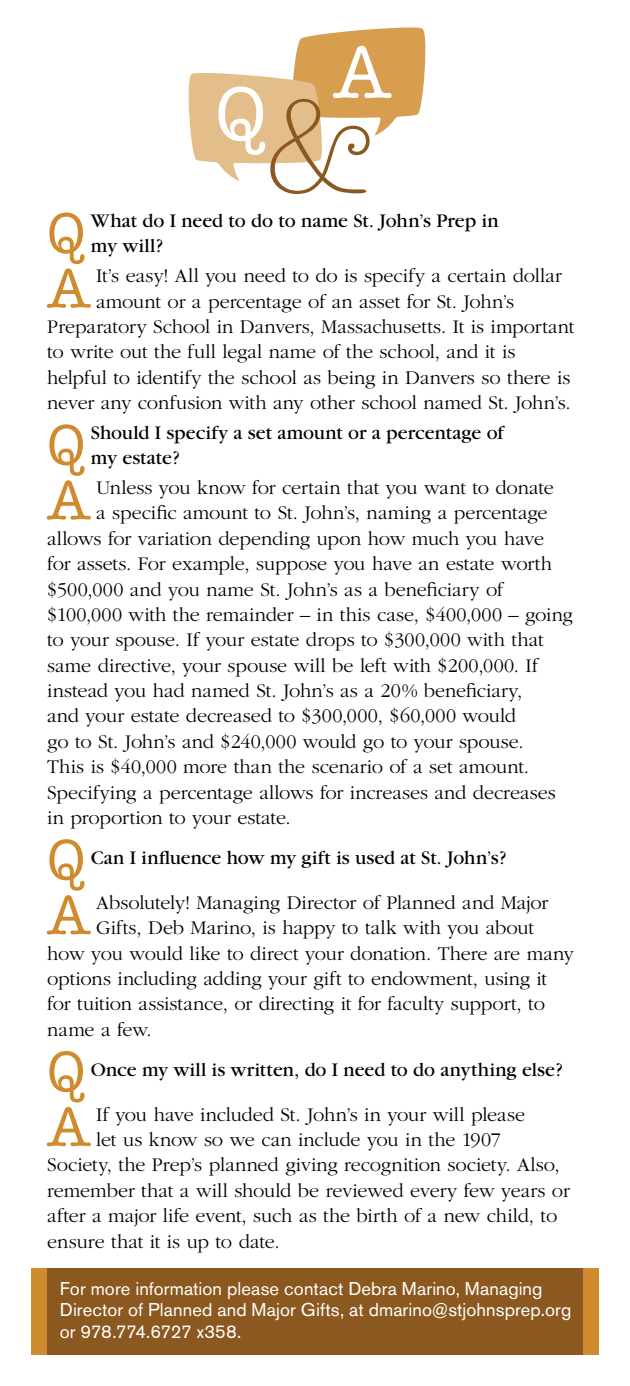
<style>
.page{position:relative;width:630px;height:1386px;background:#fff}
.page>*{position:absolute;margin:0;border:0;box-sizing:border-box;transform-origin:0 0}
.t1{font:57.93px "American Typewriter";color:#cf8b2d}
.t2{font:300 20.12px "Garamond";letter-spacing:-.005em;color:#000}
.t3{font:20.12px/25.4px "Garamond";color:#000}
.t4{font:18.38px/21.9px "Akzidenz Grotesk Pro";letter-spacing:.005em;color:#fff}
</style>
<div class="page">
<svg style="left:189px;top:27px;width:236px;height:167px"></svg>
<div style="left:32px;top:1268px;width:566px;height:86px;background:#8b5920"></div>
<div style="left:32px;top:1268px;width:15px;height:86px;background:#cf8b2d"></div>
<div style="left:583px;top:1268px;width:15px;height:86px;background:#cf8b2d"></div>
<h1 class="t1" style="left:47px;top:189px;width:39px">Q</h1>
<p class="t3" style="left:91px;top:208px;width:409px">What do I need to do to name St. John’s Prep in my will?</p>
<h1 class="t1" style="left:47px;top:244px;width:45px">A</h1>
<p class="t2" style="left:96px;top:265px;width:467px">It’s easy! All you need to do is specify a certain dollar</p>
<p class="t2" style="left:96px;top:291px;width:419px">amount or a percentage of an asset for St. John’s</p>
<p class="t2" style="left:47px;top:316px;width:529px">Preparatory School in Danvers, Massachusetts. It is important</p>
<p class="t2" style="left:47px;top:341px;width:470px">to write out the full legal name of the school, and it is</p>
<p class="t2" style="left:47px;top:367px;width:525px">helpful to identify the school as being in Danvers so there is</p>
<p class="t2" style="left:47px;top:392px;width:525px">never any confusion with any other school named St. John’s.</p>
<h1 class="t1" style="left:47px;top:401px;width:39px">Q</h1>
<p class="t3" style="left:91px;top:420px;width:414px">Should I specify a set amount or a percentage of my estate?</p>
<h1 class="t1" style="left:47px;top:456px;width:45px">A</h1>
<p class="t2" style="left:96px;top:477px;width:459px">Unless you know for certain that you want to donate</p>
<p class="t2" style="left:96px;top:502px;width:453px">a specific amount to St. John’s, naming a percentage</p>
<p class="t2" style="left:47px;top:528px;width:498px">allows for variation depending upon how much you have</p>
<p class="t2" style="left:47px;top:553px;width:506px">for assets. For example, suppose you have an estate worth</p>
<p class="t2" style="left:47px;top:579px;width:457px">$500,000 and you name St. John’s as a beneficiary of</p>
<p class="t2" style="left:47px;top:604px;width:527px">$100,000 with the remainder – in this case, $400,000 – going</p>
<p class="t2" style="left:47px;top:629px;width:498px">to your spouse. If your estate drops to $300,000 with that</p>
<p class="t2" style="left:47px;top:655px;width:493px">same directive, your spouse will be left with $200,000. If</p>
<p class="t2" style="left:47px;top:680px;width:477px">instead you had named St. John’s as a 20% beneficiary,</p>
<p class="t2" style="left:47px;top:705px;width:470px">and your estate decreased to $300,000, $60,000 would</p>
<p class="t2" style="left:47px;top:731px;width:478px">go to St. John’s and $240,000 would go to your spouse.</p>
<p class="t2" style="left:47px;top:756px;width:483px">This is $40,000 more than the scenario of a set amount.</p>
<p class="t2" style="left:47px;top:782px;width:510px">Specifying a percentage allows for increases and decreases</p>
<p class="t2" style="left:47px;top:807px;width:245px">in proportion to your estate.</p>
<h1 class="t1" style="left:47px;top:816px;width:39px">Q</h1>
<p class="t3" style="left:91px;top:845px;width:417px">Can I influence how my gift is used at St. John’s?</p>
<h1 class="t1" style="left:47px;top:871px;width:45px">A</h1>
<p class="t2" style="left:96px;top:892px;width:454px">Absolutely! Managing Director of Planned and Major</p>
<p class="t2" style="left:96px;top:917px;width:439px">Gifts, Deb Marino, is happy to talk with you about</p>
<p class="t2" style="left:47px;top:943px;width:528px">how you would like to direct your donation. There are many</p>
<p class="t2" style="left:47px;top:968px;width:501px">options including adding your gift to endowment, using it</p>
<p class="t2" style="left:47px;top:993px;width:499px">for tuition assistance, or directing it for faculty support, to</p>
<p class="t2" style="left:47px;top:1019px;width:106px">name a few.</p>
<h1 class="t1" style="left:47px;top:1027px;width:39px">Q</h1>
<p class="t3" style="left:91px;top:1057px;width:473px">Once my will is written, do I need to do anything else?</p>
<h1 class="t1" style="left:47px;top:1083px;width:45px">A</h1>
<p class="t2" style="left:96px;top:1104px;width:430px">If you have included St. John’s in your will please</p>
<p class="t2" style="left:96px;top:1129px;width:406px">let us know so we can include you in the 1907</p>
<p class="t2" style="left:47px;top:1154px;width:514px">Society, the Prep’s planned giving recognition society. Also,</p>
<p class="t2" style="left:47px;top:1180px;width:524px">remember that a will should be reviewed every few years or</p>
<p class="t2" style="left:47px;top:1205px;width:512px">after a major life event, such as the birth of a new child, to</p>
<p class="t2" style="left:47px;top:1231px;width:234px">ensure that it is up to date.</p>
<p class="t4" style="left:60px;top:1277px;width:513px">For more information please contact Debra Marino, Managing<br>Director of Planned and Major Gifts, at dmarino@stjohnsprep.org or 978.774.6727 x358.</p>
</div>
